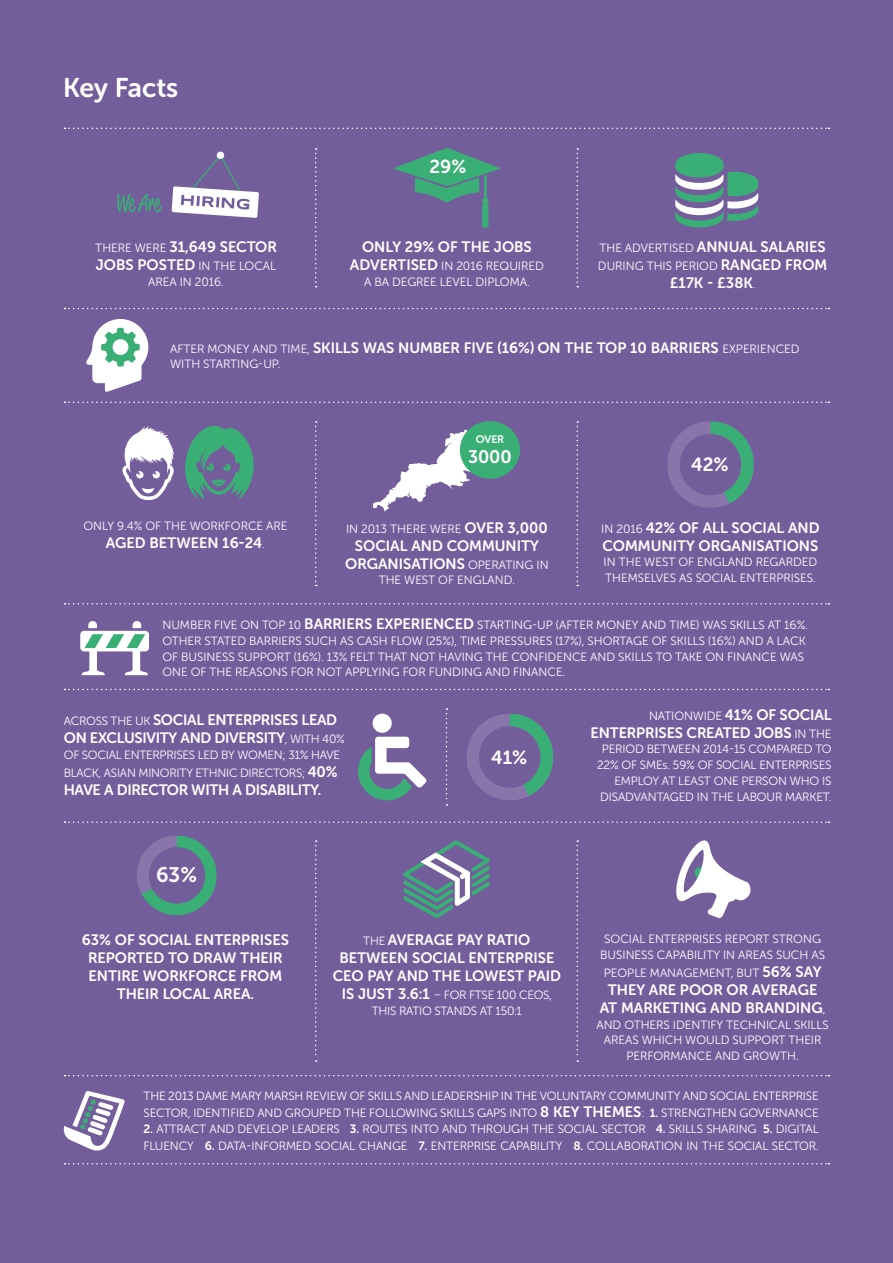
<style>
.page{position:relative;width:893px;height:1263px;background:#745d9b}
.page>*{position:absolute;margin:0;border:0;box-sizing:border-box;transform-origin:0 0}
.t1{font:27px "Museo Sans Rounded 700";color:#fff}
.t2{font:21px "Museo Sans Rounded 700";color:#fff}
.t3{font:19.05px "Museo Sans Rounded 700";color:#fff}
.t4{font:18.75px "Museo Sans Rounded 700";color:#fff}
.t5{font:18px "Museo Sans Rounded 700";color:#fff}
.t6{font:15px/18px "Museo Sans Rounded 700";color:#fff;text-align:center}
.t7{font:15px/18px "Museo Sans Rounded 700";letter-spacing:-.02em;color:#fff}
.t8{font:12px/15.8px "Museo Sans Rounded 300";letter-spacing:-.01em;color:#fff}
.t9{font:10.8px "Museo Sans Rounded 700";color:#fff}
.s1{font-family:"Museo Sans Rounded 300";font-size:12px}
.s2{font-family:"Museo Sans Rounded 700";font-size:15px}
.s3{font-family:"Museo Sans Rounded 700"}
</style>
<div class="page">
<svg style="left:65px;top:128px;width:764px;height:1px"></svg>
<svg style="left:65px;top:821px;width:764px;height:2px"></svg>
<svg style="left:65px;top:1075px;width:764px;height:1px"></svg>
<svg style="left:65px;top:1163px;width:764px;height:1px"></svg>
<svg style="left:63px;top:1091px;width:62px;height:60px"></svg>
<svg style="left:315px;top:840px;width:2px;height:222px"></svg>
<svg style="left:576px;top:840px;width:2px;height:222px"></svg>
<svg style="left:676px;top:840px;width:75px;height:79px"></svg>
<svg style="left:403px;top:840px;width:87px;height:78px"></svg>
<svg style="left:446px;top:708px;width:1px;height:98px"></svg>
<div style="left:373px;top:714px;width:19px;height:19px;background:#fff;border-radius:50%"></div>
<svg style="left:358px;top:737px;width:69px;height:63px"></svg>
<svg style="left:467px;top:714px;width:86px;height:86px"></svg>
<svg style="left:137px;top:835px;width:80px;height:80px"></svg>
<svg style="left:65px;top:603px;width:764px;height:1px"></svg>
<svg style="left:65px;top:689px;width:764px;height:1px"></svg>
<svg style="left:315px;top:421px;width:2px;height:165px"></svg>
<svg style="left:576px;top:421px;width:2px;height:165px"></svg>
<svg style="left:667px;top:421px;width:87px;height:87px"></svg>
<svg style="left:373px;top:429px;width:97px;height:83px"></svg>
<div style="left:460px;top:421px;width:60px;height:58px;background:#39af75;border-radius:50%"></div>
<svg style="left:122px;top:426px;width:52px;height:74px"></svg>
<svg style="left:185px;top:425px;width:69px;height:75px"></svg>
<svg style="left:65px;top:401px;width:764px;height:2px"></svg>
<svg style="left:65px;top:308px;width:764px;height:1px"></svg>
<svg style="left:315px;top:148px;width:2px;height:139px"></svg>
<svg style="left:576px;top:148px;width:2px;height:139px"></svg>
<svg style="left:675px;top:153px;width:83px;height:74px"></svg>
<svg style="left:393px;top:148px;width:108px;height:79px"></svg>
<svg style="left:117px;top:193px;width:44px;height:19px"></svg>
<div style="left:217px;top:152px;width:7px;height:7px;background:#fff;border-radius:50%"></div>
<svg style="left:172px;top:155px;width:87px;height:63px"></svg>
<svg style="left:80px;top:621px;width:69px;height:54px"></svg>
<svg style="left:86px;top:319px;width:63px;height:73px"></svg>
<h1 class="t1" style="left:63px;top:72px;width:117px">Key Facts</h1>
<p class="t6" style="left:95px;top:238px;width:183px;text-align:left"><span class="s1">THERE WERE</span> 31,649 SECTOR<br>JOBS POSTED <span class="s1">IN THE LOCAL</span></p>
<p class="t8" style="left:148px;top:274px;width:77px">AREA IN 2016.</p>
<h3 class="t4" style="left:430px;top:156px;width:38px">29%</h3>
<p class="t6" style="left:362px;top:238px;width:171px">ONLY 29% OF THE JOBS</p>
<p class="t8" style="left:350px;top:258px;width:195px;text-align:center"><span class="s2">ADVERTISED</span> IN 2016 REQUIRED<br>A BA DEGREE LEVEL DIPLOMA.</p>
<p class="t6" style="left:599px;top:238px;width:228px"><span class="s1">THE ADVERTISED</span> ANNUAL SALARIES</p>
<p class="t8" style="left:598px;top:258px;width:231px">DURING THIS PERIOD <span class="s2">RANGED FROM</span></p>
<p class="t6" style="left:670px;top:274px;width:87px">£17K - £38K<span class="s1">.</span></p>
<p class="t6" style="left:170px;top:338px;width:631px"><span class="s1">AFTER MONEY AND TIME,</span> SKILLS WAS NUMBER FIVE (16%) ON THE TOP 10 BARRIERS <span class="s1">EXPERIENCED</span></p>
<p class="t8" style="left:170px;top:356px;width:112px">WITH STARTING-UP.</p>
<p class="t8" style="left:83px;top:518px;width:206px">ONLY 9.4% OF THE WORKFORCE ARE</p>
<p class="t6" style="left:106px;top:534px;width:161px">AGED BETWEEN 16-24<span class="s1">.</span></p>
<p class="t9" style="left:476px;top:433px;width:30px">OVER</p>
<h3 class="t5" style="left:468px;top:447px;width:45px">3000</h3>
<p class="t8" style="left:346px;top:521px;width:203px">IN 2013 THERE WERE <span class="s2">OVER 3,000</span></p>
<p class="t6" style="left:345px;top:536px;width:205px">SOCIAL AND COMMUNITY<br>ORGANISATIONS <span class="s1">OPERATING IN</span></p>
<p class="t8" style="left:379px;top:572px;width:138px">THE WEST OF ENGLAND.</p>
<h3 class="t3" style="left:691px;top:454px;width:39px">42%</h3>
<p class="t6" style="left:601px;top:518px;width:220px;text-align:left"><span class="s1">IN 2016</span> 42% OF ALL SOCIAL AND<br>COMMUNITY ORGANISATIONS</p>
<p class="t8" style="left:604px;top:554px;width:215px">IN THE WEST OF ENGLAND REGARDED<br>THEMSELVES AS SOCIAL ENTERPRISES.</p>
<p class="t8" style="left:162px;top:617px;width:647px">NUMBER FIVE ON TOP 10 <span class="s2">BARRIERS EXPERIENCED</span> STARTING-UP (AFTER MONEY AND TIME) WAS SKILLS AT 16%.<br>OTHER STATED BARRIERS SUCH AS CASH FLOW (25%), TIME PRESSURES (17%), SHORTAGE OF SKILLS (16%) AND A LACK OF BUSINESS SUPPORT (16%). 13% FELT THAT NOT HAVING THE CONFIDENCE AND SKILLS TO TAKE ON FINANCE WAS ONE OF THE REASONS FOR NOT APPLYING FOR FUNDING AND FINANCE.</p>
<p class="t7" style="left:64px;top:711px;width:283px"><span class="s1">ACROSS THE UK</span> SOCIAL ENTERPRISES LEAD<br>ON EXCLUSIVITY AND DIVERSITY<span class="s1">, WITH 40%</span></p>
<p class="t8" style="left:64px;top:746px;width:278px;line-height:18px">OF SOCIAL ENTERPRISES LED BY WOMEN; 31% HAVE<br>BLACK, ASIAN MINORITY ETHNIC DIRECTORS; <span class="s2">40%</span></p>
<p class="t7" style="left:64px;top:780px;width:259px">HAVE A DIRECTOR WITH A DISABILITY.</p>
<h2 class="t2" style="left:156px;top:863px;width:42px">63%</h2>
<h3 class="t3" style="left:491px;top:747px;width:38px">41%</h3>
<p class="t6" style="left:82px;top:931px;width:209px">63% OF SOCIAL ENTERPRISES<br>REPORTED TO DRAW THEIR<br>ENTIRE WORKFORCE FROM<br>THEIR LOCAL AREA.</p>
<p class="t6" style="left:333px;top:931px;width:230px"><span class="s1">THE</span> AVERAGE PAY RATIO<br>BETWEEN SOCIAL ENTERPRISE<br>CEO PAY AND THE LOWEST PAID</p>
<p class="t8" style="left:342px;top:987px;width:212px;text-align:center"><span class="s2">IS JUST 3.6:1</span> – FOR FTSE 100 CEOS,<br>THIS RATIO STANDS AT 150:1</p>
<p class="t6" style="left:591px;top:705px;width:242px;text-align:right"><span class="s1">NATIONWIDE</span> 41% OF SOCIAL<br>ENTERPRISES CREATED JOBS <span class="s1">IN THE</span></p>
<p class="t8" style="left:597px;top:741px;width:236px;text-align:right">PERIOD BETWEEN 2014-15 COMPARED TO 22% OF SMEs. 59% OF SOCIAL ENTERPRISES EMPLOY AT LEAST ONE PERSON WHO IS DISADVANTAGED IN THE LABOUR MARKET.</p>
<p class="t8" style="left:600px;top:931px;width:226px;text-align:center">SOCIAL ENTERPRISES REPORT STRONG<br>BUSINESS CAPABILITY IN AREAS SUCH AS</p>
<p class="t8" style="left:604px;top:965px;width:219px">PEOPLE MANAGEMENT, BUT <span class="s2">56% SAY</span></p>
<p class="t6" style="left:600px;top:981px;width:227px">THEY ARE POOR OR AVERAGE<br>AT MARKETING AND BRANDING<span class="s1">,</span></p>
<p class="t8" style="left:596px;top:1017px;width:234px;text-align:center">AND OTHERS IDENTIFY TECHNICAL SKILLS<br>AREAS WHICH WOULD SUPPORT THEIR<br>PERFORMANCE AND GROWTH.</p>
<p class="t8" style="left:144px;top:1088px;width:677px;line-height:16.5px">THE 2013 DAME MARY MARSH REVIEW OF SKILLS AND LEADERSHIP IN THE VOLUNTARY COMMUNITY AND SOCIAL ENTERPRISE<br>SECTOR, IDENTIFIED AND GROUPED THE FOLLOWING SKILLS GAPS INTO <span class="s2">8 KEY THEMES</span>: <span class="s3">1.</span> STRENGTHEN GOVERNANCE</p>
<p class="t8" style="left:144px;top:1121px;width:677px;line-height:16.5px"><span class="s3">2.</span> ATTRACT AND DEVELOP LEADERS <span class="s3">3.</span> ROUTES INTO AND THROUGH THE SOCIAL SECTOR <span class="s3">4.</span> SKILLS SHARING <span class="s3">5.</span> DIGITAL<br>FLUENCY <span class="s3">6.</span> DATA-INFORMED SOCIAL CHANGE <span class="s3">7.</span> ENTERPRISE CAPABILITY <span class="s3">8.</span> COLLABORATION IN THE SOCIAL SECTOR.</p>
</div>
